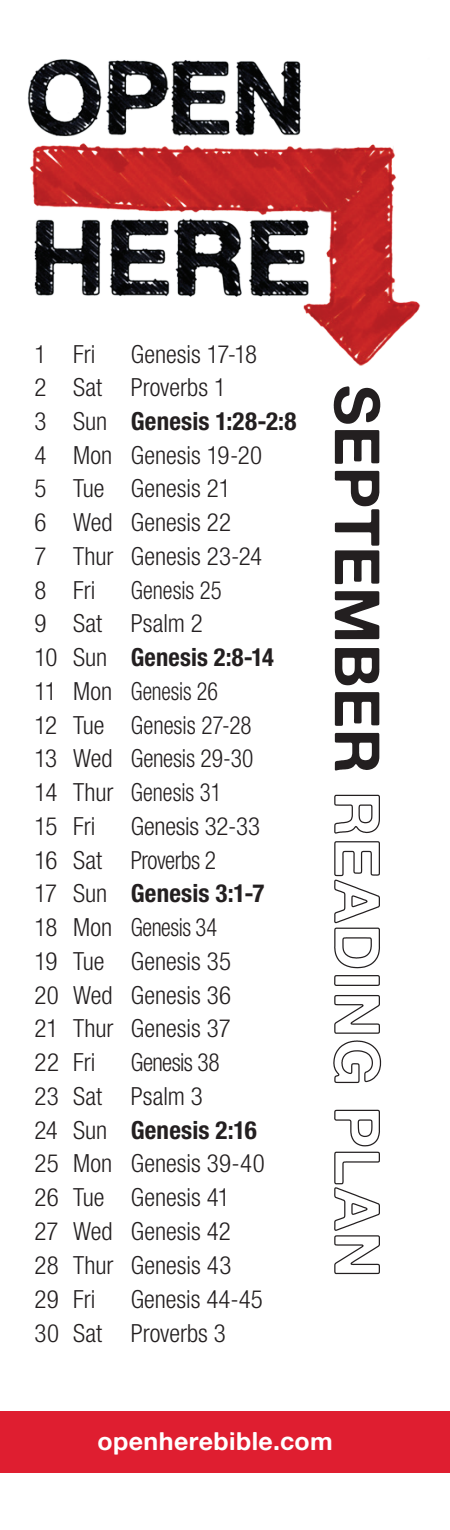
<style>
.page{position:relative;width:450px;height:1530px;background:#fff}
.page>*{position:absolute;margin:0;border:0;box-sizing:border-box;transform-origin:0 0}
.t1{font:62.5px "Alte Haas Grotesk Bold";letter-spacing:.005em;color:#231f20}
.t2{font:300 condensed 25px/33.5px "Helvetica Neue LT Std";color:#231f20}
.t3{font:300 condensed 25px/33.8px "Helvetica Neue LT Std";color:#231f20;scale:.91 1}
.t4{font:300 condensed 25px/33.8px "Helvetica Neue LT Std";color:#231f20;scale:.94 1}
.t5{font:25px "Alte Haas Grotesk Bold";letter-spacing:.015em;color:#fff}
.s1{font-weight:700}
</style>
<div class="page">
<div style="left:0;top:1412px;width:450px;height:61px;background:#df1e30"></div>
<img style="left:27px;top:59px;width:393px;height:307px">
<svg style="left:334px;top:794px;width:46px;height:40px"></svg>
<svg style="left:334px;top:841px;width:46px;height:145px"></svg>
<svg style="left:333px;top:995px;width:49px;height:89px"></svg>
<svg style="left:334px;top:1109px;width:46px;height:166px"></svg>
<p class="t2" style="left:35px;top:338px;width:263px;text-indent:96px">Genesis 17-18<br>2 Sat Proverbs 1<br>3 Sun <span class="s1">Genesis 1:28-2:8<br></span>4 Mon Genesis 19-20<br>5 Tue Genesis 21<br>6 Wed Genesis 22<br>7 Thur Genesis 23-24<br>8 Fri</p>
<p class="t2" style="left:35px;top:338px;width:62px">1 Fri</p>
<p class="t3" style="left:35px;top:573px;width:265px;text-indent:96px">Genesis 25<br>9 Sat Psalm 2<br>10 Sun <span class="s1">Genesis 2:8-14<br></span>11 Mon Genesis 26<br>12 Tue Genesis 27-28<br>13 Wed Genesis 29-30<br>14 Thur Genesis 31<br>15 Fri</p>
<p class="t2" style="left:35px;top:809px;width:231px;text-indent:96px">Genesis 32-33<br>16 Sat Proverbs 2<br>17 Sun <span class="s1">Genesis 3:1-7<br></span>18 Mon Genesis 34<br>19 Tue Genesis 35<br>20 Wed Genesis 36<br>21 Thur Genesis 37<br>22 Fri</p>
<p class="t4" style="left:35px;top:1045px;width:246px;text-indent:96px">Genesis 38<br>23 Sat Psalm 3<br>24 Sun <span class="s1">Genesis 2:16<br></span>25 Mon Genesis 39-40<br>26 Tue Genesis 41<br>27 Wed Genesis 42<br>28 Thur Genesis 43<br>29 Fri</p>
<p class="t2" style="left:35px;top:1282px;width:230px;text-indent:96px">Genesis 44-45<br>30 Sat Proverbs 3</p>
<h1 class="t1" style="left:396px;top:385px;width:390px;rotate:90deg">SEPTEMBER</h1>
<p class="t5" style="left:97px;top:1425px;width:237px">openherebible.com</p>
</div>
